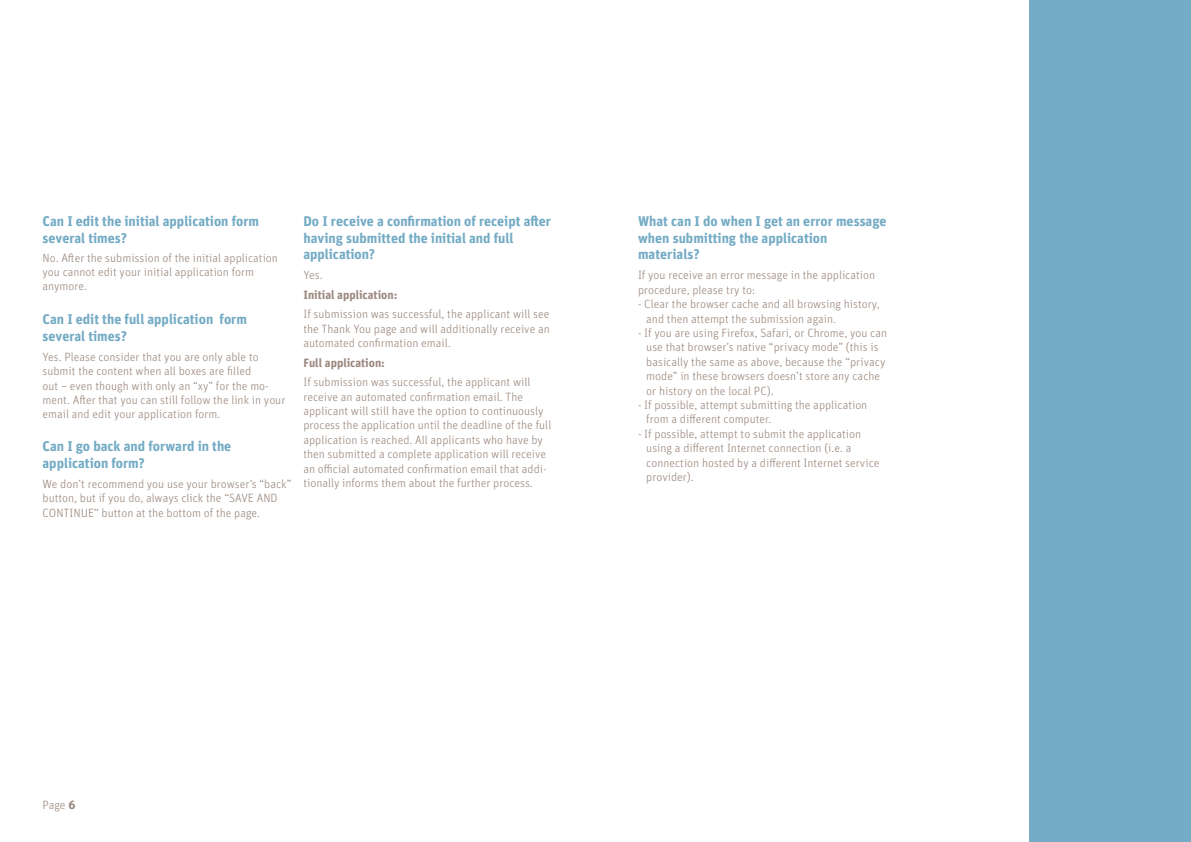
<style>
.page{position:relative;width:1191px;height:842px;background:#fff}
.page>*{position:absolute;margin:0;border:0;box-sizing:border-box;transform-origin:0 0}
.t1{font:700 14px/16.8px "Unit Pro";color:#74abc5}
.t2{font:300 12px/14.4px "Unit Pro";color:#9b887e}
.t3{font:700 12px "Unit Pro";color:#9b887e}
.s1{font-weight:700}
</style>
<div class="page">
<div style="left:1029px;top:0;width:162px;height:842px;background:#74abc5"></div>
<p class="t1" style="left:43px;top:212px;width:218px">Can I edit the initial application form several times?</p>
<p class="t2" style="left:43px;top:250px;width:237px">No. After the submission of the initial application you cannot edit your initial application form anymore.</p>
<p class="t1" style="left:43px;top:310px;width:206px">Can I edit the full application form several times?</p>
<p class="t2" style="left:43px;top:349px;width:244px">Yes. Please consider that you are only able to submit the content when all boxes are filled<br>out – even though with only an “xy” for the mo&shy;ment. After that you can still follow the link in your email and edit your application form.</p>
<p class="t1" style="left:43px;top:437px;width:190px">Can I go back and forward in the application form?</p>
<p class="t2" style="left:43px;top:476px;width:250px">We don’t recommend you use your browser’s “back” button, but if you do, always click the “SAVE AND<br>CONTINUE” button at the bottom of the page.</p>
<p class="t1" style="left:303px;top:212px;width:249px">Do I receive a confirmation of receipt after having submitted the initial and full application?</p>
<p class="t2" style="left:303px;top:268px;width:21px">Yes.</p>
<p class="t3" style="left:303px;top:286px;width:96px">Initial application:</p>
<p class="t2" style="left:303px;top:307px;width:248px;text-align:justify">If submission was successful, the applicant will see the Thank You page and will additionally receive an automated confirmation email.</p>
<p class="t3" style="left:303px;top:354px;width:83px">Full application:</p>
<p class="t2" style="left:303px;top:375px;width:249px">If submission was successful, the applicant will receive an automated confirmation email. The applicant will still have the option to continuously process the application until the deadline of the full application is reached. All applicants who have by then submitted a complete application will receive an official automated confirmation email that addi&shy;tionally informs them about the further process.</p>
<p class="t1" style="left:638px;top:212px;width:250px">What can I do when I get an error message when submitting the application materials?</p>
<p class="t2" style="left:638px;top:268px;width:238px">If you receive an error message in the application procedure, please try to:</p>
<p class="t2" style="left:646px;top:297px;width:235px;text-indent:-8px">- Clear the browser cache and all browsing history, and then attempt the submission again.</p>
<p class="t2" style="left:646px;top:325px;width:242px;text-indent:-8px">- If you are using Firefox, Safari, or Chrome, you can use that browser’s native “privacy mode” (this is basically the same as above, because the “privacy mode” in these browsers doesn’t store any cache or history on the local PC).</p>
<p class="t2" style="left:646px;top:397px;width:222px;text-indent:-8px">- If possible, attempt submitting the application from a different computer.</p>
<p class="t2" style="left:646px;top:426px;width:235px;text-indent:-8px">- If possible, attempt to submit the application using a different Internet connection (i.e. a connection hosted by a different Internet service provider).</p>
<p class="t2" style="left:43px;top:797px;width:34px">Page <span class="s1">6</span></p>
</div>
